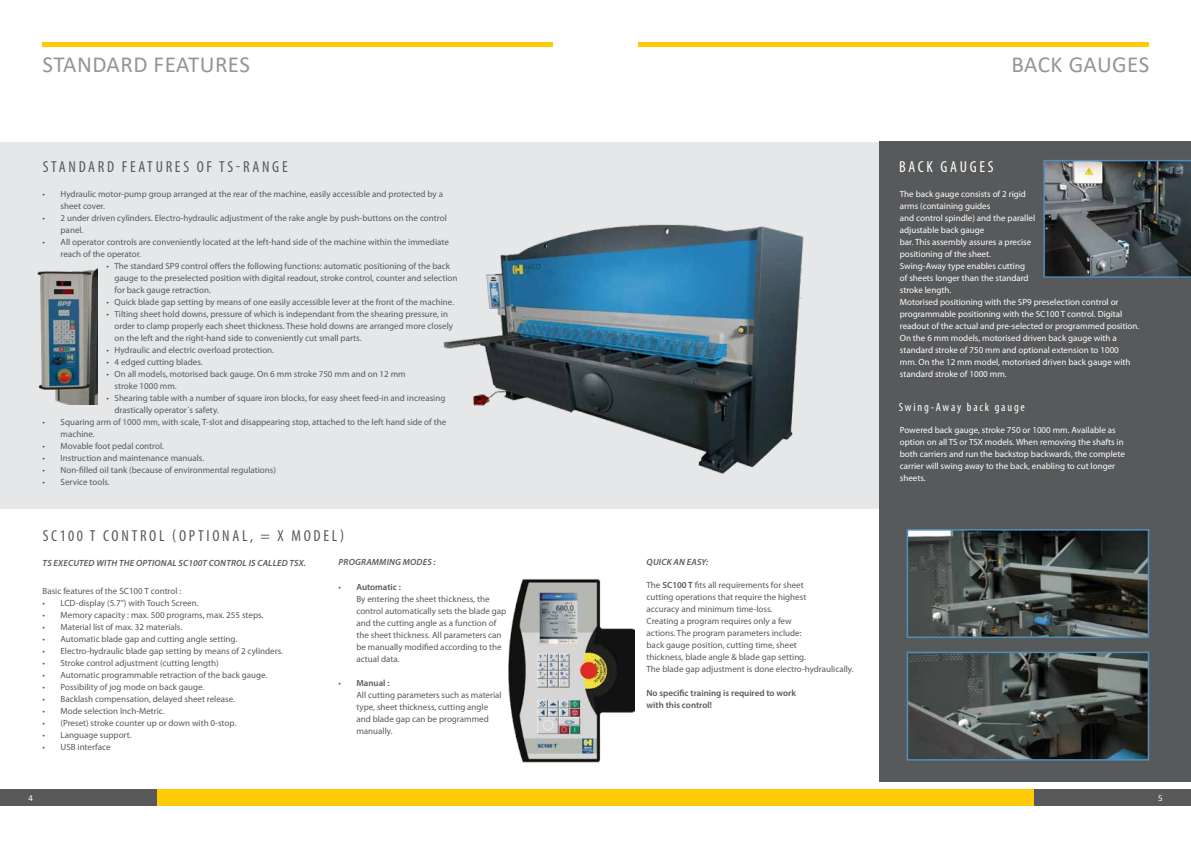
<style>
.page{position:relative;width:1191px;height:842px;background:#fff}
.page>*{position:absolute;margin:0;border:0;box-sizing:border-box;transform-origin:0 0}
.t1{font:23px "Calibri";letter-spacing:.02em;color:#939598}
.t2{font:condensed 16px "Myriad Pro";letter-spacing:.17em;color:#58595b}
.t3{font:condensed 16px "Myriad Pro";letter-spacing:.17em;color:#fff}
.t4{font:condensed 12px "Myriad Pro";letter-spacing:.15em;color:#fff}
.t5{font:9px/12px "Myriad Pro";color:#58595b}
.t6{font:9px/12px "Myriad Pro";color:#fff}
.t7{font:italic 600 9px "Myriad Pro";letter-spacing:.02em;color:#58595b}
.t8{font:600 9px/12px "Myriad Pro";color:#58595b}
.t9{font:9px "Calibri";color:#fff}
.s1{font-weight:600}
</style>
<div class="page">
<div style="left:157px;top:789px;width:438px;height:17px;background:#ffcb05"></div>
<div style="left:595px;top:789px;width:439px;height:17px;background:#ffcb05"></div>
<div style="left:0;top:789px;width:157px;height:17px;background:#58595b"></div>
<div style="left:1034px;top:789px;width:157px;height:17px;background:#58595b"></div>
<div style="left:0;top:142px;width:1191px;height:558px;background:#e6e7e8"></div>
<div style="left:0;top:509px;width:1191px;height:273px;background:#fff"></div>
<div style="left:879px;top:142px;width:312px;height:640px;background:#58595b"></div>
<hr style="left:43px;top:43px;width:510px;height:4px;background:#ffcb05">
<img style="left:443px;top:224px;width:361px;height:250px">
<img style="left:909px;top:532px;width:237px;height:103px">
<div style="left:906px;top:529px;width:243px;height:109px;border:2px solid #4f8fbd"></div>
<hr style="left:638px;top:43px;width:510px;height:4px;background:#ffcb05">
<img style="left:37px;top:268px;width:61px;height:136px">
<svg style="left:1043px;top:160px;width:148px;height:118px;background:#50575b"></svg>
<img style="left:909px;top:655px;width:237px;height:103px">
<div style="left:906px;top:652px;width:243px;height:109px;border:2px solid #4f8fbd"></div>
<img style="left:509px;top:578px;width:125px;height:185px">
<h1 class="t1" style="left:43px;top:49px;width:209px">STANDARD FEATURES</h1>
<h1 class="t1" style="left:1011px;top:49px;width:139px">BACK GAUGES</h1>
<h2 class="t2" style="left:43px;top:157px;width:246px">STANDARD FEATURES OF TS-RANGE</h2>
<h2 class="t3" style="left:899px;top:157px;width:96px">BACK GAUGES</h2>
<p class="t5" style="left:61px;top:188px;width:384px;text-indent:-18px">• Hydraulic motor-pump group arranged at the rear of the machine, easily accessible and protected by a sheet cover.</p>
<p class="t5" style="left:61px;top:212px;width:388px;text-indent:-18px">• 2 under driven cylinders. Electro-hydraulic adjustment of the rake angle by push-buttons on the control panel.</p>
<p class="t5" style="left:61px;top:236px;width:390px;text-indent:-18px">• All operator controls are conveniently located at the left-hand side of the machine within the immediate reach of the operator.</p>
<p class="t5" style="left:115px;top:259px;width:344px;text-indent:-8px">• The standard SP9 control offers the following functions: automatic positioning of the back gauge to the preselected position with digital readout, stroke control, counter and selection for back gauge retraction.</p>
<p class="t5" style="left:106px;top:295px;width:349px">• Quick blade gap setting by means of one easily accessible lever at the front of the machine.</p>
<p class="t5" style="left:115px;top:307px;width:340px;text-indent:-8px">• Tilting sheet hold downs, pressure of which is independant from the shearing pressure, in order to clamp properly each sheet thickness. These hold downs are arranged more closely on the left and the right-hand side to conveniently cut small parts.</p>
<p class="t5" style="left:106px;top:343px;width:169px">• Hydraulic and electric overload protection.</p>
<p class="t5" style="left:106px;top:355px;width:98px">• 4 edged cutting blades.</p>
<p class="t5" style="left:115px;top:367px;width:293px;text-indent:-8px">• On all models, motorised back gauge. On 6 mm stroke 750 mm and on 12 mm stroke 1000 mm.</p>
<p class="t5" style="left:115px;top:391px;width:332px;text-indent:-8px">• Shearing table with a number of square iron blocks, for easy sheet feed-in and increasing drastically operator´s safety.</p>
<p class="t5" style="left:61px;top:415px;width:387px;text-indent:-18px">• Squaring arm of 1000 mm, with scale, T-slot and disappearing stop, attached to the left hand side of the machine.</p>
<p class="t5" style="left:43px;top:439px;width:123px">• Movable foot pedal control.</p>
<p class="t5" style="left:43px;top:451px;width:163px">• Instruction and maintenance manuals.</p>
<p class="t5" style="left:43px;top:463px;width:235px">• Non-filled oil tank (because of environmental regulations)</p>
<p class="t5" style="left:43px;top:475px;width:69px">• Service tools.</p>
<p class="t6" style="left:900px;top:188px;width:241px">The back gauge consists of 2 rigid<br>arms (containing guides<br>and control spindle) and the parallel<br>adjustable back gauge<br>bar. This assembly assures a precise<br>positioning of the sheet.<br>Swing-Away type enables cutting<br>of sheets longer than the standard<br>stroke length.<br>Motorised positioning with the SP9 preselection control or programmable positioning with the SC100 T control. Digital readout of the actual and pre-selected or programmed position.<br>On the 6 mm models, motorised driven back gauge with a standard stroke of 750 mm and optional extension to 1000<br>mm. On the 12 mm model, motorised driven back gauge with standard stroke of 1000 mm.</p>
<h3 class="t4" style="left:899px;top:400px;width:127px">Swing-Away back gauge</h3>
<p class="t6" style="left:900px;top:424px;width:226px">Powered back gauge, stroke 750 or 1000 mm. Available as option on all TS or TSX models. When removing the shafts in both carriers and run the backstop backwards, the complete carrier will swing away to the back, enabling to cut longer sheets.</p>
<h2 class="t2" style="left:43px;top:526px;width:303px">SC100 T CONTROL (OPTIONAL, = X MODEL)</h2>
<p class="t7" style="left:43px;top:557px;width:265px">TS EXECUTED WITH THE OPTIONAL SC100T CONTROL IS CALLED TSX.</p>
<p class="t7" style="left:338px;top:556px;width:99px">PROGRAMMING MODES :</p>
<p class="t7" style="left:646px;top:556px;width:63px">QUICK AN EASY:</p>
<p class="t5" style="left:43px;top:584px;width:140px">Basic features of the SC100 T control :</p>
<p class="t5" style="left:43px;top:596px;width:158px">• LCD-display (5.7”) with Touch Screen.</p>
<p class="t5" style="left:43px;top:608px;width:222px">• Memory capacity : max. 500 programs, max. 255 steps.</p>
<p class="t5" style="left:43px;top:620px;width:141px">• Material list of max. 32 materials.</p>
<p class="t5" style="left:43px;top:632px;width:196px">• Automatic blade gap and cutting angle setting.</p>
<p class="t5" style="left:43px;top:644px;width:242px">• Electro-hydraulic blade gap setting by means of 2 cylinders.</p>
<p class="t5" style="left:43px;top:656px;width:178px">• Stroke control adjustment (cutting length)</p>
<p class="t5" style="left:43px;top:668px;width:226px">• Automatic programmable retraction of the back gauge.</p>
<p class="t5" style="left:43px;top:680px;width:163px">• Possibility of jog mode on back gauge.</p>
<p class="t5" style="left:43px;top:692px;width:194px">• Backlash compensation, delayed sheet release.</p>
<p class="t5" style="left:43px;top:704px;width:124px">• Mode selection Inch-Metric.</p>
<p class="t5" style="left:43px;top:716px;width:195px">• (Preset) stroke counter up or down with 0-stop.</p>
<p class="t5" style="left:43px;top:728px;width:91px">• Language support.</p>
<p class="t5" style="left:43px;top:740px;width:70px">• USB interface</p>
<p class="t5" style="left:356px;top:581px;width:151px;text-indent:-18px">• <span class="s1">Automatic :<br></span>By entering the sheet thickness, the control automatically sets the blade gap and the cutting angle as a function of the sheet thickness. All parameters can be manually modified according to the actual data.</p>
<p class="t5" style="left:356px;top:677px;width:147px;text-indent:-18px">• <span class="s1">Manual :<br></span>All cutting parameters such as material type, sheet thickness, cutting angle and blade gap can be programmed manually.</p>
<p class="t5" style="left:646px;top:579px;width:209px">The <span class="s1">SC100 T</span> fits all requirements for sheet<br>cutting operations that require the highest<br>accuracy and minimum time-loss.<br>Creating a program requires only a few<br>actions. The program parameters include:<br>back gauge position, cutting time, sheet<br>thickness, blade angle &amp; blade gap setting.<br>The blade gap adjustment is done electro-hydraulically.</p>
<p class="t8" style="left:646px;top:687px;width:151px">No specific training is required to work with this control!</p>
<p class="t9" style="left:28px;top:792px;width:6px">4</p>
<p class="t9" style="left:1158px;top:792px;width:6px">5</p>
</div>
